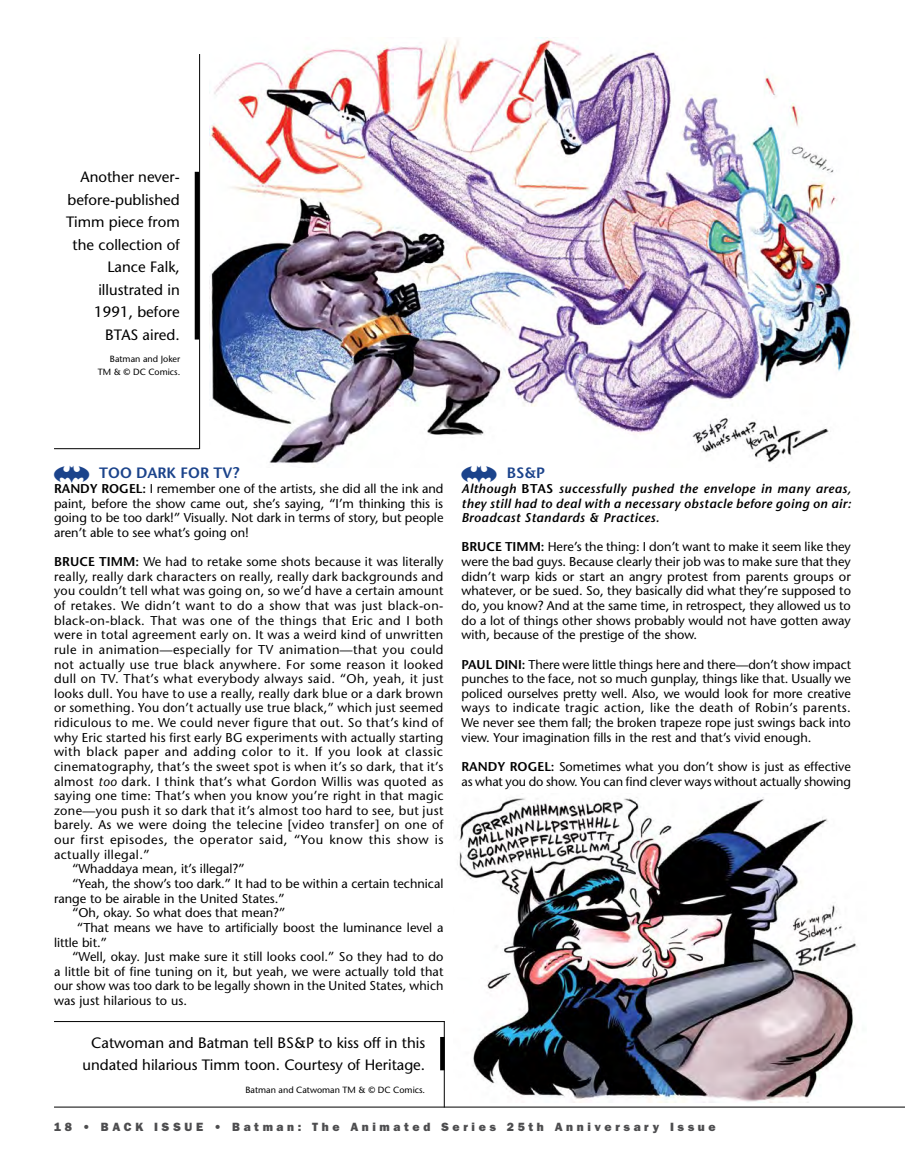
<style>
.page{position:relative;width:905px;height:1175px;background:#fff}
.page>*{position:absolute;margin:0;border:0;box-sizing:border-box;transform-origin:0 0}
.t1{font:15px/22.5px "Stone Sans";color:#000;text-align:center}
.t2{font:600 15px "Stone Sans";color:#1b438b}
.t3{font:12.75px/14.5px "Stone Sans";letter-spacing:.025em;color:#000;text-align:justify}
.t4{font:12.75px "Stone Sans";color:#000}
.t5{font:italic 600 12.75px/14.7px "Stone Sans";letter-spacing:.03em;color:#000;text-align:justify}
.t6{font:12.75px/14.7px "Stone Sans";letter-spacing:-.01em;color:#000}
.t7{font:12.75px "Stone Sans";letter-spacing:.005em;color:#000}
.t8{font:800 12px "Franklin Gothic";letter-spacing:.3em;color:#4d4d4f}
.t9{font:9px/13.5px "Stone Sans";color:#000;text-align:right}
.s1{font-family:"Batman Evolution Logo Font";font-weight:400;font-size:7.5px}
.s2{font-weight:600}
.s3{font-style:italic}
.s4{font-style:normal}
</style>
<div class="page">
<img style="left:210px;top:38px;width:645px;height:426px">
<img style="left:459px;top:797px;width:398px;height:306px">
<svg style="left:440px;top:1037px;width:4px;height:33px"></svg>
<hr style="left:54px;top:1106px;width:850px;height:1px;background:#000">
<hr style="left:199px;top:54px;width:1px;height:395px;background:#000">
<hr style="left:54px;top:448px;width:145px;height:1px;background:#000">
<hr style="left:195px;top:172px;width:4px;height:167px;background:#000">
<hr style="left:444px;top:1021px;width:1px;height:86px;background:#000">
<hr style="left:54px;top:1021px;width:390px;height:1px;background:#000">
<p class="t1" style="left:66px;top:165px;width:115px;text-align:right">Another never&shy;before-published<br>Timm piece from the collection of<br>Lance Falk, illustrated in<br>1991, before<br>BTAS aired.</p>
<p class="t9" style="left:98px;top:352px;width:84px">Batman and Joker<br>TM &amp; © DC Comics.</p>
<p class="t2" style="left:54px;top:464px;width:187px"><span class="s1">H</span> TOO DARK FOR TV?</p>
<p class="t3" style="left:54px;top:481px;width:391px"><span class="s2">RANDY ROGEL:</span> I remember one of the artists, she did all the ink and paint, before the show came out, she’s saying, “I’m thinking this is going to be too dark!” Visually. Not dark in terms of story, but people aren’t able to see what’s going on!</p>
<p class="t3" style="left:54px;top:554px;width:391px"><span class="s2">BRUCE TIMM:</span> We had to retake some shots because it was literally</p>
<p class="t3" style="left:54px;top:569px;width:391px">really, really dark characters on really, really dark backgrounds and</p>
<p class="t3" style="left:54px;top:583px;width:391px">you couldn’t tell what was going on, so we’d have a certain amount</p>
<p class="t3" style="left:54px;top:598px;width:391px">of retakes. We didn’t want to do a show that was just black-on-</p>
<p class="t3" style="left:54px;top:613px;width:391px">black-on-black. That was one of the things that Eric and I both</p>
<p class="t3" style="left:54px;top:627px;width:391px">were in total agreement early on. It was a weird kind of unwritten</p>
<p class="t3" style="left:54px;top:642px;width:391px">rule in animation—especially for TV animation—that you could</p>
<p class="t3" style="left:54px;top:656px;width:391px">not actually use true black anywhere. For some reason it looked</p>
<p class="t3" style="left:54px;top:671px;width:391px">dull on TV. That’s what everybody always said. “Oh, yeah, it just</p>
<p class="t3" style="left:54px;top:686px;width:390px">looks dull. You have to use a really, really dark blue or a dark brown</p>
<p class="t3" style="left:54px;top:700px;width:391px">or something. You don’t actually use true black,” which just seemed</p>
<p class="t3" style="left:54px;top:715px;width:391px">ridiculous to me. We could never figure that out. So that’s kind of</p>
<p class="t3" style="left:54px;top:730px;width:391px">why Eric started his first early BG experiments with actually starting</p>
<p class="t3" style="left:54px;top:744px;width:390px">with black paper and adding color to it. If you look at classic</p>
<p class="t3" style="left:54px;top:759px;width:391px">cinematography, that’s the sweet spot is when it’s so dark, that it’s</p>
<p class="t3" style="left:54px;top:773px;width:391px">almost <span class="s3">too</span> dark. I think that’s what Gordon Willis was quoted as</p>
<p class="t3" style="left:54px;top:788px;width:391px">saying one time: That’s when you know you’re right in that magic</p>
<p class="t3" style="left:54px;top:803px;width:391px">zone—you push it so dark that it’s almost too hard to see, but just</p>
<p class="t3" style="left:54px;top:817px;width:391px">barely. As we were doing the telecine [video transfer] on one of</p>
<p class="t3" style="left:54px;top:832px;width:391px">our first episodes, the operator said, “You know this show is</p>
<p class="t3" style="left:54px;top:847px;width:97px">actually illegal.”</p>
<p class="t4" style="left:72px;top:861px;width:174px">“Whaddaya mean, it’s illegal?”</p>
<p class="t4" style="left:72px;top:875px;width:373px">“Yeah, the show’s too dark.” It had to be within a certain technical</p>
<p class="t4" style="left:54px;top:890px;width:232px">range to be airable in the United States.”</p>
<p class="t4" style="left:72px;top:905px;width:215px">“Oh, okay. So what does that mean?”</p>
<p class="t4" style="left:77px;top:919px;width:368px">“That means we have to artificially boost the luminance level a</p>
<p class="t4" style="left:54px;top:934px;width:55px">little bit.”</p>
<p class="t3" style="left:72px;top:949px;width:373px">“Well, okay. Just make sure it still looks cool.” So they had to do</p>
<p class="t3" style="left:54px;top:964px;width:391px">a little bit of fine tuning on it, but yeah, we were actually told that</p>
<p class="t7" style="left:54px;top:978px;width:391px">our show was too dark to be legally shown in the United States, which</p>
<p class="t3" style="left:54px;top:993px;width:135px">was just hilarious to us.</p>
<p class="t1" style="left:82px;top:1031px;width:344px">Catwoman and Batman tell BS&amp;P to kiss off in this undated hilarious Timm toon. Courtesy of Heritage.</p>
<p class="t9" style="left:245px;top:1082px;width:181px">Batman and Catwoman TM &amp; © DC Comics.</p>
<p class="t2" style="left:461px;top:464px;width:85px"><span class="s1">H</span> BS&amp;P</p>
<p class="t5" style="left:461px;top:481px;width:391px">Although <span class="s4">BTAS</span> successfully pushed the envelope in many areas, they still had to deal with a necessary obstacle before going on air:<br>Broadcast Standards &amp; Practices.</p>
<p class="t3" style="left:461px;top:539px;width:391px"><span class="s2">BRUCE TIMM:</span> Here’s the thing: I don’t want to make it seem like they were the bad guys. Because clearly their job was to make sure that they didn’t warp kids or start an angry protest from parents groups or whatever, or be sued. So, they basically did what they’re supposed to do, you know? And at the same time, in retrospect, they allowed us to do a lot of things other shows probably would not have gotten away with, because of the prestige of the show.</p>
<p class="t3" style="left:461px;top:656px;width:391px"><span class="s2">PAUL DINI:</span> There were little things here and there—don’t show impact punches to the face, not so much gunplay, things like that. Usually we policed ourselves pretty well. Also, we would look for more creative ways to indicate tragic action, like the death of Robin’s parents.<br>We never see them fall; the broken trapeze rope just swings back into view. Your imagination fills in the rest and that’s vivid enough.</p>
<p class="t6" style="left:461px;top:759px;width:391px"><span class="s2">RANDY ROGEL:</span> Sometimes what you don’t show is just as effective as what you do show. You can find clever ways without actually showing</p>
<p class="t8" style="left:54px;top:1119px;width:663px">18 • BACK ISSUE • Batman: The Animated Series 25th Anniversary Issue</p>
</div>
